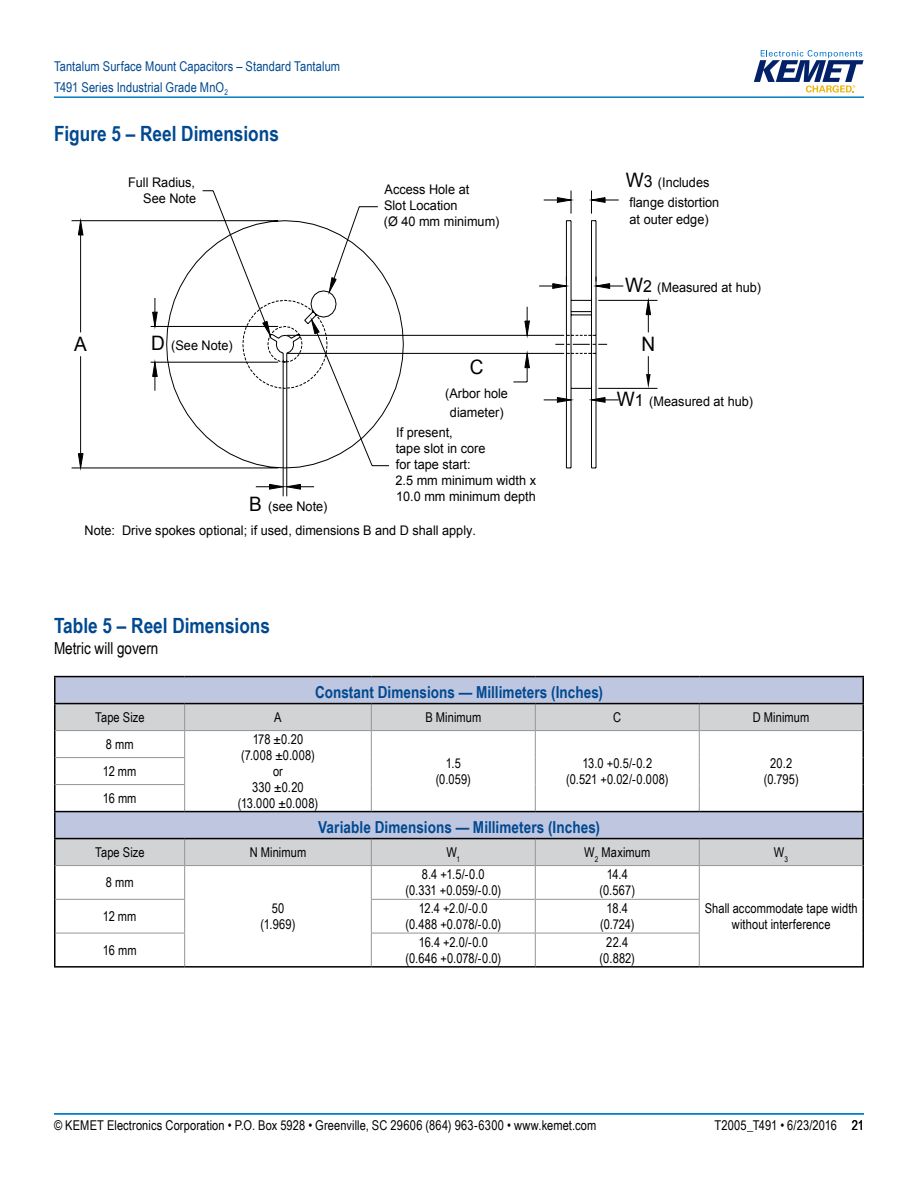
<style>
.page{position:relative;width:918px;height:1188px;background:#fff}
.page>*{position:absolute;margin:0;border:0;box-sizing:border-box;transform-origin:0 0}
.t1{font:700 21px "Arial Narrow";color:#004990}
.t2{font:19.95px "Arial";color:#000;scale:.96 1}
.t3{font:700 16.5px "Arial Narrow";letter-spacing:.005em;color:#004990}
.t4{font:16.5px "Arial Narrow";color:#000}
.t5{font:13.5px/16.2px "Arial Narrow";letter-spacing:.01em;color:#000;text-align:center}
.t6{font:13.5px/21px "Arial Narrow";letter-spacing:.005em;color:#004990}
.t7{font:13.2px/15.9px "Arial";color:#000;scale:.96 1}
.s1{font-size:19.95px}
.s2{font-size:16.65px}
</style>
<div class="page">
<hr style="left:54px;top:1113px;width:810px;height:2px;background:#007dc3">
<hr style="left:54px;top:96px;width:810px;height:2px;background:#007dc3">
<svg style="left:754px;top:50px;width:110px;height:43px"></svg>
<svg style="left:77px;top:190px;width:581px;height:307px"></svg>
<svg style="left:56px;top:677px;width:806px;height:26px;background:#bbc2db"></svg>
<svg style="left:56px;top:704px;width:806px;height:161px"></svg>
<hr style="left:54px;top:704px;width:2px;height:27px;background:#000">
<hr style="left:862px;top:704px;width:2px;height:27px;background:#000">
<hr style="left:54px;top:731px;width:2px;height:27px;background:#000">
<hr style="left:862px;top:731px;width:2px;height:27px;background:#000">
<hr style="left:54px;top:758px;width:2px;height:27px;background:#000">
<hr style="left:862px;top:758px;width:2px;height:27px;background:#000">
<hr style="left:54px;top:785px;width:2px;height:26px;background:#000">
<hr style="left:862px;top:785px;width:2px;height:26px;background:#000">
<hr style="left:54px;top:839px;width:2px;height:27px;background:#000">
<hr style="left:862px;top:839px;width:2px;height:27px;background:#000">
<hr style="left:54px;top:866px;width:2px;height:33px;background:#000">
<hr style="left:862px;top:866px;width:2px;height:33px;background:#000">
<hr style="left:54px;top:899px;width:2px;height:34px;background:#000">
<hr style="left:862px;top:899px;width:2px;height:34px;background:#000">
<hr style="left:54px;top:933px;width:2px;height:33px;background:#000">
<hr style="left:862px;top:933px;width:2px;height:33px;background:#000">
<hr style="left:54px;top:966px;width:131px;height:2px;background:#000">
<hr style="left:185px;top:966px;width:186px;height:2px;background:#000">
<hr style="left:371px;top:966px;width:164px;height:2px;background:#000">
<hr style="left:535px;top:966px;width:164px;height:2px;background:#000">
<hr style="left:699px;top:966px;width:165px;height:2px;background:#000">
<hr style="left:56px;top:730px;width:129px;height:1px;background:#939598">
<hr style="left:185px;top:730px;width:186px;height:1px;background:#939598">
<hr style="left:371px;top:730px;width:164px;height:1px;background:#939598">
<hr style="left:535px;top:730px;width:164px;height:1px;background:#939598">
<hr style="left:699px;top:730px;width:164px;height:1px;background:#939598">
<hr style="left:56px;top:757px;width:129px;height:1px;background:#939598">
<hr style="left:56px;top:784px;width:129px;height:1px;background:#939598">
<svg style="left:184px;top:704px;width:1px;height:107px"></svg>
<svg style="left:371px;top:704px;width:1px;height:107px"></svg>
<svg style="left:535px;top:704px;width:1px;height:107px"></svg>
<svg style="left:699px;top:704px;width:1px;height:107px"></svg>
<svg style="left:184px;top:839px;width:1px;height:26px"></svg>
<svg style="left:371px;top:839px;width:1px;height:26px"></svg>
<svg style="left:535px;top:839px;width:1px;height:26px"></svg>
<svg style="left:699px;top:839px;width:1px;height:26px"></svg>
<hr style="left:56px;top:865px;width:129px;height:1px;background:#939598">
<hr style="left:185px;top:865px;width:186px;height:1px;background:#939598">
<hr style="left:184px;top:866px;width:1px;height:33px;background:#939598">
<hr style="left:371px;top:865px;width:164px;height:1px;background:#939598">
<hr style="left:371px;top:866px;width:1px;height:33px;background:#939598">
<hr style="left:535px;top:865px;width:164px;height:1px;background:#939598">
<hr style="left:535px;top:866px;width:1px;height:33px;background:#939598">
<hr style="left:699px;top:865px;width:164px;height:1px;background:#939598">
<hr style="left:699px;top:866px;width:1px;height:33px;background:#939598">
<hr style="left:56px;top:899px;width:129px;height:1px;background:#939598">
<hr style="left:184px;top:900px;width:1px;height:33px;background:#939598">
<hr style="left:371px;top:899px;width:164px;height:1px;background:#939598">
<hr style="left:371px;top:900px;width:1px;height:33px;background:#939598">
<hr style="left:535px;top:899px;width:165px;height:1px;background:#939598">
<hr style="left:535px;top:900px;width:1px;height:33px;background:#939598">
<hr style="left:699px;top:900px;width:1px;height:33px;background:#939598">
<hr style="left:56px;top:933px;width:129px;height:1px;background:#939598">
<hr style="left:184px;top:933px;width:1px;height:33px;background:#939598">
<hr style="left:371px;top:933px;width:164px;height:1px;background:#939598">
<hr style="left:371px;top:933px;width:1px;height:33px;background:#939598">
<hr style="left:535px;top:933px;width:165px;height:1px;background:#939598">
<hr style="left:535px;top:933px;width:1px;height:33px;background:#939598">
<hr style="left:699px;top:933px;width:1px;height:33px;background:#939598">
<hr style="left:54px;top:676px;width:131px;height:1px;background:#000">
<hr style="left:54px;top:677px;width:2px;height:26px;background:#000">
<hr style="left:185px;top:676px;width:186px;height:1px;background:#000">
<hr style="left:371px;top:676px;width:164px;height:1px;background:#000">
<hr style="left:535px;top:676px;width:164px;height:1px;background:#000">
<hr style="left:699px;top:676px;width:165px;height:1px;background:#000">
<hr style="left:862px;top:677px;width:2px;height:26px;background:#000">
<hr style="left:54px;top:703px;width:131px;height:1px;background:#000">
<hr style="left:185px;top:703px;width:186px;height:1px;background:#000">
<hr style="left:371px;top:703px;width:164px;height:1px;background:#000">
<hr style="left:535px;top:703px;width:164px;height:1px;background:#000">
<hr style="left:699px;top:703px;width:165px;height:1px;background:#000">
<hr style="left:54px;top:811px;width:131px;height:1px;background:#000">
<hr style="left:54px;top:812px;width:2px;height:26px;background:#000">
<hr style="left:185px;top:811px;width:186px;height:1px;background:#000">
<hr style="left:371px;top:811px;width:164px;height:1px;background:#000">
<hr style="left:535px;top:811px;width:164px;height:1px;background:#000">
<hr style="left:699px;top:811px;width:165px;height:1px;background:#000">
<hr style="left:862px;top:812px;width:2px;height:26px;background:#000">
<hr style="left:54px;top:838px;width:131px;height:1px;background:#000">
<hr style="left:185px;top:838px;width:186px;height:1px;background:#000">
<hr style="left:371px;top:838px;width:164px;height:1px;background:#000">
<hr style="left:535px;top:838px;width:164px;height:1px;background:#000">
<hr style="left:699px;top:838px;width:165px;height:1px;background:#000">
<p class="t6" style="left:54px;top:55px;width:288px">Tantalum Surface Mount Capacitors – Standard Tantalum<br>T491 Series Industrial Grade MnO<sub>2</sub></p>
<h1 class="t1" style="left:54px;top:118px;width:226px">Figure 5 – Reel Dimensions</h1>
<p class="t7" style="left:128px;top:175px;width:72px;text-align:right">Full Radius,<br>See Note</p>
<h2 class="t2" style="left:74px;top:331px;width:15px">A</h2>
<p class="t7" style="left:151px;top:338px;width:86px"><span class="s1">D</span> (See Note)</p>
<p class="t7" style="left:249px;top:499px;width:83px"><span class="s1">B</span> (see Note)</p>
<p class="t7" style="left:384px;top:181px;width:122px">Access Hole at<br>Slot Location<br>(Ø 40 mm minimum)</p>
<h2 class="t2" style="left:470px;top:354px;width:16px">C</h2>
<p class="t7" style="left:445px;top:384px;width:67px;line-height:19.2px;text-align:center">(Arbor hole diameter)</p>
<p class="t7" style="left:396px;top:425px;width:148px">If present,<br>tape slot in core<br>for tape start:<br>2.5 mm minimum width x<br>10.0 mm minimum depth</p>
<p class="t7" style="left:85px;top:522px;width:409px">Note: Drive spokes optional; if used, dimensions B and D shall apply.</p>
<p class="t7" style="left:626px;top:173px;width:99px;line-height:19.2px"><span class="s1">W</span><span class="s2">3</span> (Includes flange distortion</p>
<p class="t7" style="left:630px;top:212px;width:84px">at outer edge)</p>
<p class="t7" style="left:625px;top:279px;width:143px"><span class="s1">W</span><span class="s2">2</span> (Measured at hub)</p>
<h2 class="t2" style="left:642px;top:331px;width:16px">N</h2>
<p class="t7" style="left:617px;top:393px;width:143px"><span class="s1">W</span><span class="s2">1</span> (Measured at hub)</p>
<h1 class="t1" style="left:54px;top:609px;width:218px">Table 5 – Reel Dimensions</h1>
<p class="t4" style="left:54px;top:636px;width:106px">Metric will govern</p>
<p class="t3" style="left:315px;top:679px;width:289px">Constant Dimensions — Millimeters (Inches)</p>
<p class="t5" style="left:95px;top:709px;width:51px">Tape Size</p>
<p class="t5" style="left:274px;top:709px;width:9px">A</p>
<p class="t5" style="left:425px;top:709px;width:57px">B Minimum</p>
<p class="t5" style="left:613px;top:709px;width:9px">C</p>
<p class="t5" style="left:753px;top:709px;width:58px">D Minimum</p>
<p class="t5" style="left:106px;top:736px;width:29px">8 mm</p>
<p class="t5" style="left:238px;top:730px;width:82px">178 ±0.20 (7.008 ±0.008) or<br>330 ±0.20 (13.000 ±0.008)</p>
<p class="t5" style="left:436px;top:755px;width:37px">1.5 (0.059)</p>
<p class="t5" style="left:566px;top:755px;width:104px">13.0 +0.5/-0.2 (0.521 +0.02/-0.008)</p>
<p class="t5" style="left:764px;top:755px;width:37px">20.2 (0.795)</p>
<p class="t5" style="left:103px;top:757px;width:35px;line-height:27px;text-align:left">12 mm<br>16 mm</p>
<p class="t3" style="left:318px;top:814px;width:283px">Variable Dimensions — Millimeters (Inches)</p>
<p class="t5" style="left:95px;top:844px;width:51px">Tape Size</p>
<p class="t5" style="left:250px;top:844px;width:58px">N Minimum</p>
<p class="t5" style="left:446px;top:844px;width:15px">W<sub>1</sub></p>
<p class="t5" style="left:584px;top:844px;width:68px">W<sub>2</sub> Maximum</p>
<p class="t5" style="left:774px;top:844px;width:16px">W<sub>3</sub></p>
<p class="t5" style="left:106px;top:874px;width:29px">8 mm</p>
<p class="t5" style="left:261px;top:900px;width:36px">50 (1.969)</p>
<p class="t5" style="left:405px;top:866px;width:97px">8.4 +1.5/-0.0 (0.331 +0.059/-0.0)</p>
<p class="t5" style="left:599px;top:866px;width:37px">14.4 (0.567)</p>
<p class="t5" style="left:103px;top:908px;width:35px">12 mm</p>
<p class="t5" style="left:405px;top:900px;width:97px">12.4 +2.0/-0.0 (0.488 +0.078/-0.0)</p>
<p class="t5" style="left:600px;top:900px;width:36px">18.4 (0.724)</p>
<p class="t5" style="left:103px;top:942px;width:35px">16 mm</p>
<p class="t5" style="left:405px;top:933px;width:97px">16.4 +2.0/-0.0 (0.646 +0.078/-0.0)</p>
<p class="t5" style="left:600px;top:933px;width:37px">22.4 (0.882)</p>
<p class="t5" style="left:705px;top:900px;width:155px">Shall accommodate tape width without interference</p>
<p class="t5" style="left:54px;top:1117px;width:544px">© KEMET Electronics Corporation • P.O. Box 5928 • Greenville, SC 29606 (864) 963-6300 • www.kemet.com</p>
<p class="t5" style="left:715px;top:1117px;width:151px">T2005_T491 • 6/23/2016 21</p>
</div>
